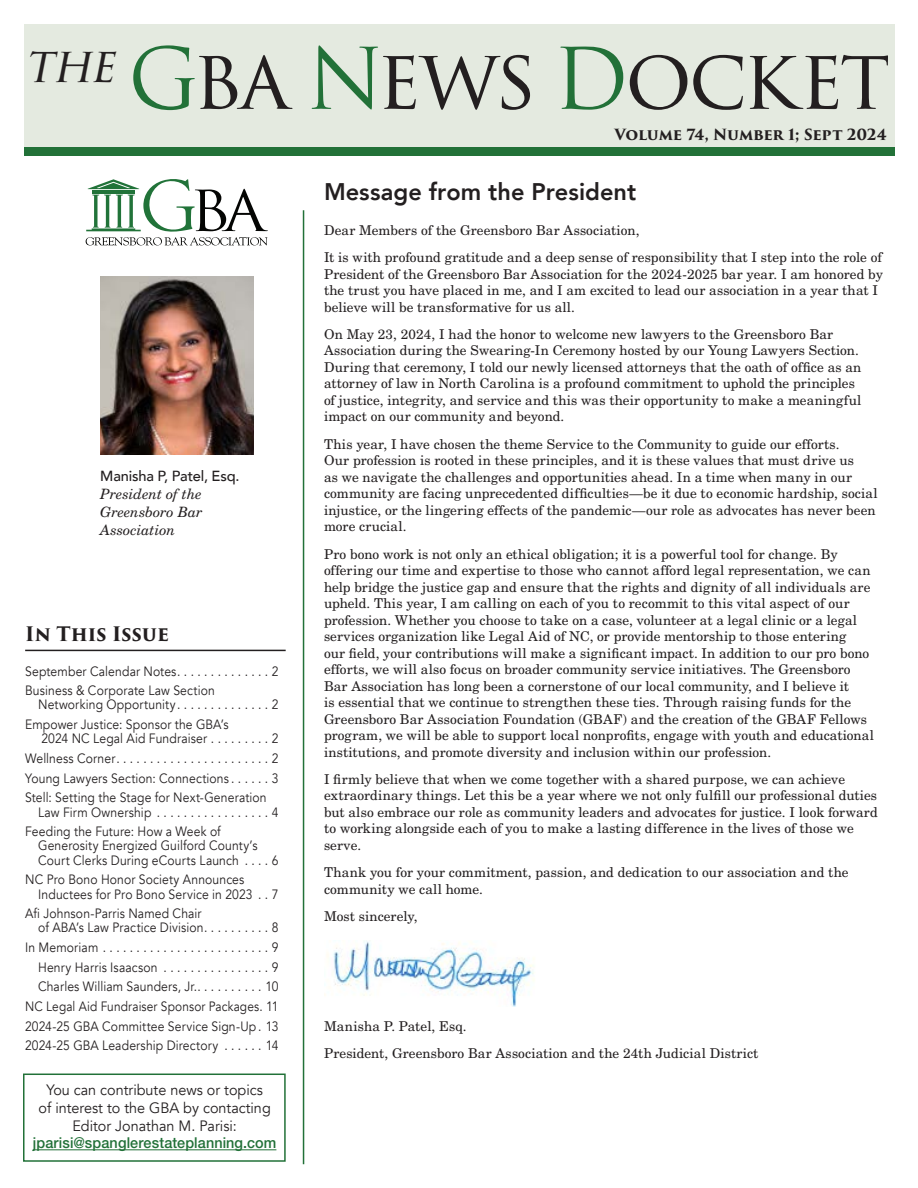
<style>
.page{position:relative;width:918px;height:1188px;background:#fff}
.page>*{position:absolute;margin:0;border:0;box-sizing:border-box;transform-origin:0 0}
.t1{font:82.5px "Trajan Pro 3";letter-spacing:-.045em;color:#231f20}
.FrontPage{font:800 24px "Avenir";letter-spacing:.005em;color:#231f20}
.TOC_Title{font:700 19.5px "Trajan Pro 3";letter-spacing:.005em;color:#231f20}
.t2{font:15px/17.9px "Avenir";color:#231f20;text-align:center;scale:.96 1}
.t3{font:700 15px "Trajan Pro 3";letter-spacing:-.02em;color:#231f20}
.t4{font:500 14.7px "Avenir";letter-spacing:-.01em;color:#231f20}
.t5{font:italic 14.25px/18px "New Century Schlbk LT Std";color:#231f20;text-align:justify}
.t6{font:13.5px/16.5px "New Century Schlbk LT Std";letter-spacing:.005em;color:#231f20}
.t7{font:13.5px/14.2px "Avenir";letter-spacing:.01em;color:#231f20;scale:.9 1}
.t8{font:13.5px "Avenir";letter-spacing:.01em;color:#231f20;scale:.88 1}
.s1{color:#227138}
.s2{font-family:"Helvetica Neue LT Std";font-weight:500;color:#227138}
</style>
<div class="page">
<div style="left:24px;top:24px;width:870px;height:132px;background:#e4eae0"></div>
<div style="left:24px;top:147px;width:870px;height:9px;background:#227138"></div>
<img style="left:100px;top:276px;width:153px;height:179px">
<hr style="left:303px;top:210px;width:1px;height:954px;background:#227138">
<div style="left:23px;top:1074px;width:263px;height:88px;border:2px solid #227138"></div>
<hr style="left:33px;top:1149px;width:243px;height:1px;background:#227138">
<hr style="left:25px;top:650px;width:261px;height:1px;background:#231f20">
<svg style="left:86px;top:179px;width:182px;height:66px"></svg>
<img style="left:324px;top:940px;width:210px;height:67px">
<p class="t1" style="left:24px;top:22px;width:867px"><sup>the</sup><span class="s1">G</span>ba <span class="s1">N</span>ews <span class="s1">D</span>ocket</p>
<p class="t3" style="left:615px;top:123px;width:273px">Volume 74, Number 1; Sept 2024</p>
<p class="FrontPage" style="left:324px;top:173px;width:314px">Message from the President</p>
<p class="t4" style="left:100px;top:463px;width:141px">Manisha P, Patel, Esq.</p>
<p class="t5" style="left:100px;top:485px;width:104px">President of the Greensboro Bar Association</p>
<p class="TOC_Title" style="left:25px;top:619px;width:146px">In This Issue</p>
<p class="t7" style="left:25px;top:664px;width:174px">September Calendar Notes ..............</p>
<p class="t7" style="left:272px;top:664px;width:9px">2</p>
<p class="t7" style="left:38px;top:684px;width:198px;text-indent:-13px">Business &amp; Corporate Law Section<br>Networking Opportunity ..............</p>
<p class="t7" style="left:272px;top:698px;width:9px">2</p>
<p class="t7" style="left:25px;top:718px;width:228px;text-align:center">Empower Justice: Sponsor the GBA’s<br>2024 NC Legal Aid Fundraiser ..........</p>
<p class="t7" style="left:272px;top:732px;width:9px">2</p>
<p class="t7" style="left:25px;top:751px;width:106px">Wellness Corner .......................</p>
<p class="t7" style="left:272px;top:751px;width:9px">2</p>
<p class="t7" style="left:25px;top:771px;width:234px">Young Lawyers Section: Connections ......</p>
<p class="t7" style="left:272px;top:771px;width:9px">3</p>
<p class="t7" style="left:38px;top:791px;width:256px;text-indent:-13px">Stell: Setting the Stage for Next-Generation<br>Law Firm Ownership ..................</p>
<p class="t7" style="left:272px;top:805px;width:9px">4</p>
<p class="t7" style="left:38px;top:825px;width:245px;text-indent:-13px">Feeding the Future: How a Week of<br>Generosity Energized Guilford County’s<br>Court Clerks During eCourts Launch .....</p>
<p class="t7" style="left:272px;top:853px;width:9px">6</p>
<p class="t7" style="left:38px;top:873px;width:242px;text-indent:-13px">NC Pro Bono Honor Society Announces<br>Inductees for Pro Bono Service in 2023 ...</p>
<p class="t7" style="left:272px;top:887px;width:9px">7</p>
<p class="t7" style="left:38px;top:907px;width:189px;text-indent:-13px">Afi Johnson-Parris Named Chair of ABA’s Law Practice Division ..........</p>
<p class="t7" style="left:272px;top:921px;width:9px">8</p>
<p class="t7" style="left:25px;top:941px;width:86px">In Memoriam ..........................</p>
<p class="t7" style="left:272px;top:941px;width:9px">9</p>
<p class="t7" style="left:38px;top:960px;width:138px">Henry Harris Isaacson .................</p>
<p class="t7" style="left:272px;top:960px;width:9px">9</p>
<p class="t7" style="left:38px;top:980px;width:182px">Charles William Saunders, Jr. ..........</p>
<p class="t7" style="left:266px;top:980px;width:16px">10</p>
<p class="t8" style="left:25px;top:998px;width:290px">NC Legal Aid Fundraiser Sponsor Packages . 11</p>
<p class="t7" style="left:25px;top:1019px;width:283px">2024-25 GBA Committee Service Sign-Up . 13</p>
<p class="t7" style="left:25px;top:1039px;width:219px">2024-25 GBA Leadership Directory .......</p>
<p class="t7" style="left:266px;top:1039px;width:16px">14</p>
<p class="t2" style="left:33px;top:1081px;width:255px">You can contribute news or topics<br>of interest to the GBA by contacting Editor Jonathan M. Parisi: <span class="s2">jparisi@spanglerestateplanning.com</span></p>
<p class="t6" style="left:324px;top:222px;width:317px">Dear Members of the Greensboro Bar Association,</p>
<p class="t6" style="left:324px;top:249px;width:560px">It is with profound gratitude and a deep sense of responsibility that I step into the role of President of the Greensboro Bar Association for the 2024-2025 bar year. I am honored by the trust you have placed in me, and I am excited to lead our association in a year that I believe will be transformative for us all.</p>
<p class="t6" style="left:324px;top:326px;width:539px">On May 23, 2024, I had the honor to welcome new lawyers to the Greensboro Bar Association during the Swearing-In Ceremony hosted by our Young Lawyers Section.<br>During that ceremony, I told our newly licensed attorneys that the oath of office as an attorney of law in North Carolina is a profound commitment to uphold the principles of justice, integrity, and service and this was their opportunity to make a meaningful impact on our community and beyond.</p>
<p class="t6" style="left:324px;top:436px;width:555px">This year, I have chosen the theme Service to the Community to guide our efforts.<br>Our profession is rooted in these principles, and it is these values that must drive us<br>as we navigate the challenges and opportunities ahead. In a time when many in our community are facing unprecedented difficulties—be it due to economic hardship, social injustice, or the lingering effects of the pandemic—our role as advocates has never been more crucial.</p>
<p class="t6" style="left:324px;top:545px;width:552px">Pro bono work is not only an ethical obligation; it is a powerful tool for change. By offering our time and expertise to those who cannot afford legal representation, we can help bridge the justice gap and ensure that the rights and dignity of all individuals are upheld. This year, I am calling on each of you to recommit to this vital aspect of our profession. Whether you choose to take on a case, volunteer at a legal clinic or a legal services organization like Legal Aid of NC, or provide mentorship to those entering<br>our field, your contributions will make a significant impact. In addition to our pro bono efforts, we will also focus on broader community service initiatives. The Greensboro Bar Association has long been a cornerstone of our local community, and I believe it<br>is essential that we continue to strengthen these ties. Through raising funds for the Greensboro Bar Association Foundation (GBAF) and the creation of the GBAF Fellows program, we will be able to support local nonprofits, engage with youth and educational institutions, and promote diversity and inclusion within our profession.</p>
<p class="t6" style="left:324px;top:771px;width:555px">I firmly believe that when we come together with a shared purpose, we can achieve extraordinary things. Let this be a year where we not only fulfill our professional duties but also embrace our role as community leaders and advocates for justice. I look forward to working alongside each of you to make a lasting difference in the lives of those we serve.</p>
<p class="t6" style="left:324px;top:864px;width:526px">Thank you for your commitment, passion, and dedication to our association and the community we call home.</p>
<p class="t6" style="left:324px;top:908px;width:95px">Most sincerely,</p>
<p class="t6" style="left:324px;top:1018px;width:144px">Manisha P. Patel, Esq.</p>
<p class="t6" style="left:324px;top:1045px;width:436px">President, Greensboro Bar Association and the 24th Judicial District</p>
</div>
